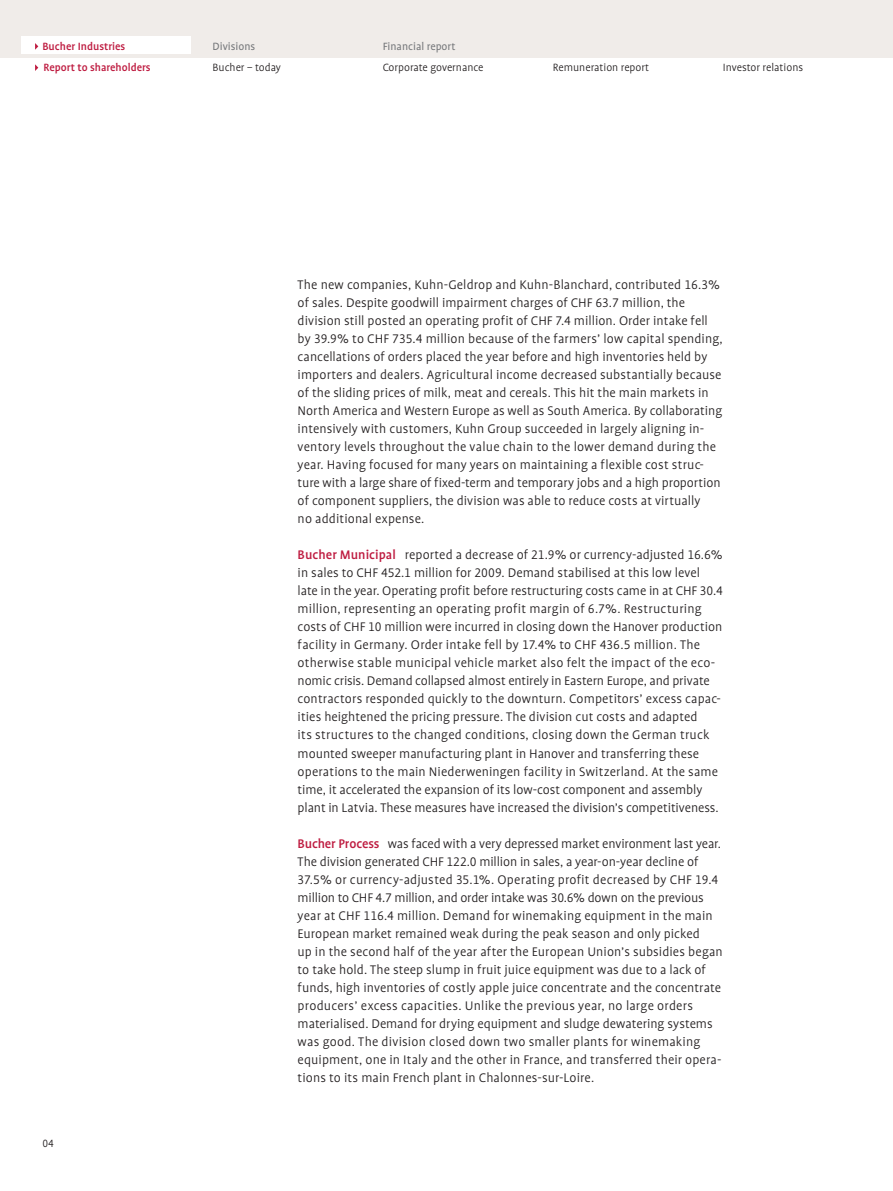
<style>
.page{position:relative;width:893px;height:1191px;background:#fff}
.page>*{position:absolute;margin:0;border:0;box-sizing:border-box;transform-origin:0 0}
._01_Lauftext{font:300 14.25px/18px "Bucher Profile";letter-spacing:.005em;color:#231f20}
.t1{font:300 12px "Bucher Profile";color:#231f20}
.t2{font:500 12px "Bucher Profile";color:#be1b40}
.t3{font:12px "Bucher Profile";color:#76787b}
.s1{font-weight:500;color:#be1b40}
</style>
<div class="page">
<div style="left:0;top:0;width:893px;height:57px;background:#f0ece9"></div>
<div style="left:21px;top:36px;width:170px;height:17px;background:#fff"></div>
<svg style="left:35px;top:64px;width:3px;height:7px"></svg>
<svg style="left:35px;top:43px;width:3px;height:7px"></svg>
<p class="t2" style="left:43px;top:40px;width:84px">Bucher Industries</p>
<p class="t3" style="left:213px;top:40px;width:44px">Divisions</p>
<p class="t3" style="left:383px;top:40px;width:74px">Financial report</p>
<p class="t2" style="left:44px;top:61px;width:109px">Report to shareholders</p>
<p class="t1" style="left:213px;top:61px;width:70px">Bucher – today</p>
<p class="t1" style="left:383px;top:61px;width:102px">Corporate governance</p>
<p class="t1" style="left:553px;top:61px;width:98px">Remuneration report</p>
<p class="t1" style="left:723px;top:61px;width:82px">Investor relations</p>
<p class="t1" style="left:43px;top:1137px;width:13px">04</p>
<p class="_01_Lauftext" style="left:298px;top:276px;width:427px">The new companies, Kuhn-Geldrop and Kuhn-Blanchard, contributed 16.3% of sales. Despite goodwill impairment charges of CHF 63.7 million, the division still posted an operating profit of CHF 7.4 million. Order intake fell by 39.9% to CHF 735.4 million because of the farmers’ low capital spending, cancellations of orders placed the year before and high inventories held by importers and dealers. Agricultural income decreased substantially because of the sliding prices of milk, meat and cereals. This hit the main markets in North America and Western Europe as well as South America. By collaborating intensively with customers, Kuhn Group succeeded in largely aligning in&shy;ventory levels throughout the value chain to the lower demand during the year. Having focused for many years on maintaining a flexible cost struc&shy;ture with a large share of fixed-term and temporary jobs and a high proportion of component suppliers, the division was able to reduce costs at virtually<br>no additional expense.</p>
<p class="_01_Lauftext" style="left:298px;top:546px;width:427px"><span class="s1">Bucher Municipal</span> reported a decrease of 21.9% or currency-adjusted 16.6% in sales to CHF 452.1 million for 2009. Demand stabilised at this low level late in the year. Operating profit before restructuring costs came in at CHF 30.4 million, representing an operating profit margin of 6.7%. Restructuring costs of CHF 10 million were incurred in closing down the Hanover production facility in Germany. Order intake fell by 17.4% to CHF 436.5 million. The otherwise stable municipal vehicle market also felt the impact of the eco&shy;nomic crisis. Demand collapsed almost entirely in Eastern Europe, and private contractors responded quickly to the downturn. Competitors’ excess capac&shy;ities heightened the pricing pressure. The division cut costs and adapted<br>its structures to the changed conditions, closing down the German truck mounted sweeper manufacturing plant in Hanover and transferring these operations to the main Niederweningen facility in Switzerland. At the same time, it accelerated the expansion of its low-cost component and assembly plant in Latvia. These measures have increased the division’s competitiveness.</p>
<p class="_01_Lauftext" style="left:298px;top:834px;width:427px"><span class="s1">Bucher Process</span> was faced with a very depressed market environment last year.<br>The division generated CHF 122.0 million in sales, a year-on-year decline of 37.5% or currency-adjusted 35.1%. Operating profit decreased by CHF 19.4 million to CHF 4.7 million, and order intake was 30.6% down on the previous year at CHF 116.4 million. Demand for winemaking equipment in the main European market remained weak during the peak season and only picked<br>up in the second half of the year after the European Union’s subsidies began to take hold. The steep slump in fruit juice equipment was due to a lack of funds, high inventories of costly apple juice concentrate and the concentrate producers’ excess capacities. Unlike the previous year, no large orders materialised. Demand for drying equipment and sludge dewatering systems was good. The division closed down two smaller plants for winemaking equipment, one in Italy and the other in France, and transferred their opera&shy;tions to its main French plant in Chalonnes-sur-Loire.</p>
</div>
